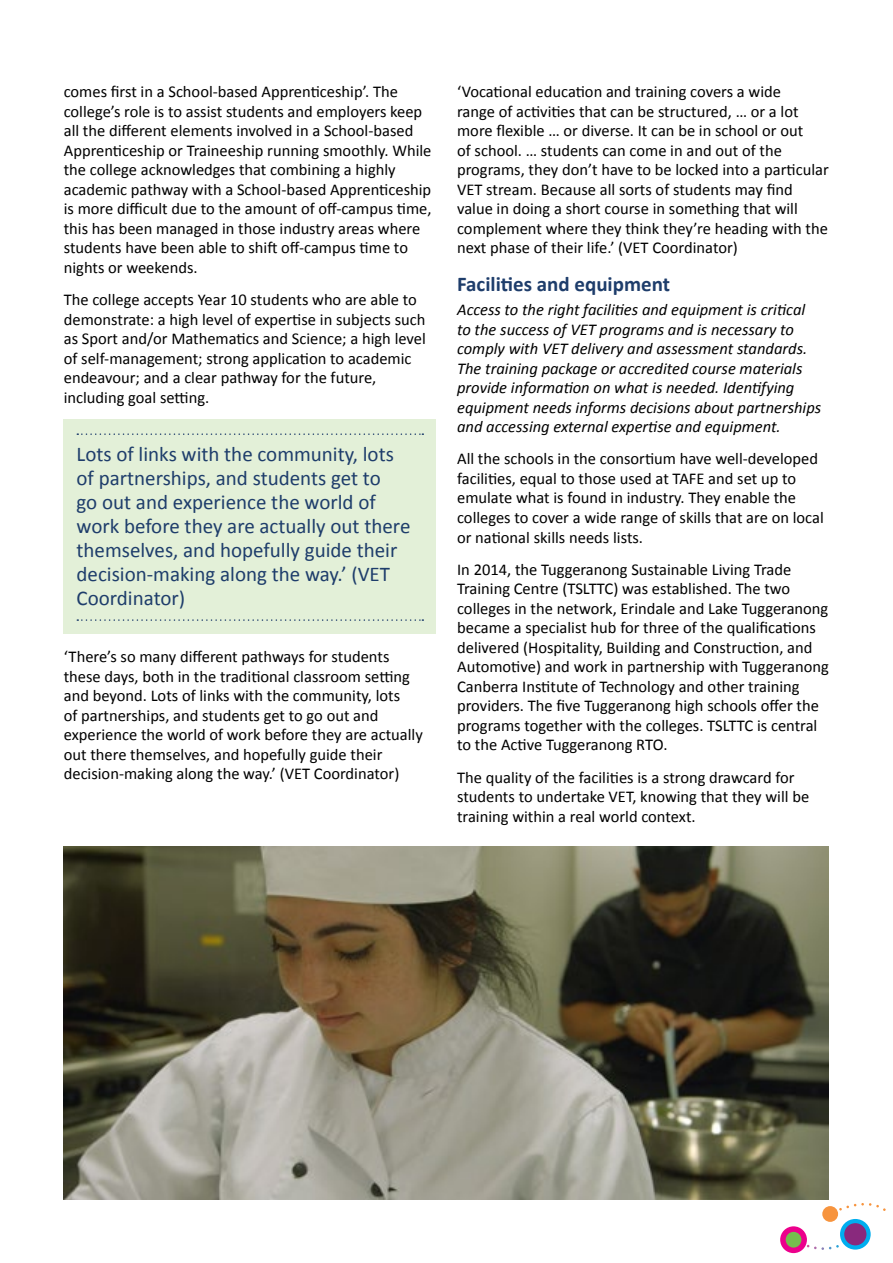
<style>
.page{position:relative;width:893px;height:1263px;background:#fff}
.page>*{position:absolute;margin:0;border:0;box-sizing:border-box;transform-origin:0 0}
.t1{font:21px/24px "Calibri";color:#1e3d6b}
.Heading_3{font:700 21px "Calibri";color:#1e3d6b}
.Body{font:16.5px/19.5px "Calibri";color:#000}
.Explanatory_text__af{font:italic 16.5px/19.5px "Calibri";color:#000}
</style>
<div class="page">
<svg style="left:780px;top:1226px;width:27px;height:27px"></svg>
<div style="left:786px;top:1232px;width:15px;height:15px;background:#75be4e;border-radius:50%"></div>
<svg style="left:807px;top:1245px;width:32px;height:5px"></svg>
<svg style="left:839px;top:1203px;width:47px;height:8px"></svg>
<div style="left:822px;top:1206px;width:16px;height:16px;background:#f7943e;border-radius:50%"></div>
<svg style="left:840px;top:1219px;width:31px;height:30px"></svg>
<div style="left:844px;top:1223px;width:22px;height:22px;background:#89297d;border-radius:50%"></div>
<div style="left:64px;top:419px;width:372px;height:215px;background:#e3f0d8"></div>
<svg style="left:77px;top:433px;width:346px;height:2px"></svg>
<svg style="left:77px;top:619px;width:346px;height:2px"></svg>
<img style="left:64px;top:846px;width:765px;height:353px">
<p class="Body" style="left:64px;top:82px;width:369px">comes first in a School-based Apprenticeship’. The college’s role is to assist students and employers keep all the different elements involved in a School-based Apprenticeship or Traineeship running smoothly. While the college acknowledges that combining a highly academic pathway with a School-based Apprenticeship is more difficult due to the amount of off-campus time, this has been managed in those industry areas where students have been able to shift off-campus time to nights or weekends.</p>
<p class="Body" style="left:64px;top:290px;width:364px">The college accepts Year 10 students who are able to demonstrate: a high level of expertise in subjects such as Sport and/or Mathematics and Science; a high level of self-management; strong application to academic endeavour; and a clear pathway for the future, including goal setting.</p>
<p class="t1" style="left:77px;top:442px;width:335px">Lots of links with the community, lots of partnerships, and students get to<br>go out and experience the world of work before they are actually out there themselves, and hopefully guide their decision-making along the way.’ (VET Coordinator)</p>
<p class="Body" style="left:64px;top:647px;width:361px">‘There’s so many different pathways for students these days, both in the traditional classroom setting and beyond. Lots of links with the community, lots<br>of partnerships, and students get to go out and experience the world of work before they are actually out there themselves, and hopefully guide their decision-making along the way.’ (VET Coordinator)</p>
<p class="Body" style="left:457px;top:82px;width:373px">‘Vocational education and training covers a wide<br>range of activities that can be structured, … or a lot more flexible … or diverse. It can be in school or out<br>of school. … students can come in and out of the programs, they don’t have to be locked into a particular VET stream. Because all sorts of students may find value in doing a short course in something that will complement where they think they’re heading with the next phase of their life.’ (VET Coordinator)</p>
<p class="Heading_3" style="left:457px;top:271px;width:214px">Facilities and equipment</p>
<p class="Explanatory_text__af" style="left:457px;top:299px;width:366px">Access to the right facilities and equipment is critical to the success of VET programs and is necessary to comply with VET delivery and assessment standards.<br>The training package or accredited course materials provide information on what is needed. Identifying equipment needs informs decisions about partnerships and accessing external expertise and equipment.</p>
<p class="Body" style="left:457px;top:449px;width:368px">All the schools in the consortium have well-developed facilities, equal to those used at TAFE and set up to emulate what is found in industry. They enable the colleges to cover a wide range of skills that are on local or national skills needs lists.</p>
<p class="Body" style="left:457px;top:560px;width:373px">In 2014, the Tuggeranong Sustainable Living Trade Training Centre (TSLTTC) was established. The two colleges in the network, Erindale and Lake Tuggeranong became a specialist hub for three of the qualifications delivered (Hospitality, Building and Construction, and Automotive) and work in partnership with Tuggeranong Canberra Institute of Technology and other training providers. The five Tuggeranong high schools offer the programs together with the colleges. TSLTTC is central to the Active Tuggeranong RTO.</p>
<p class="Body" style="left:457px;top:767px;width:354px">The quality of the facilities is a strong drawcard for students to undertake VET, knowing that they will be training within a real world context.</p>
</div>
